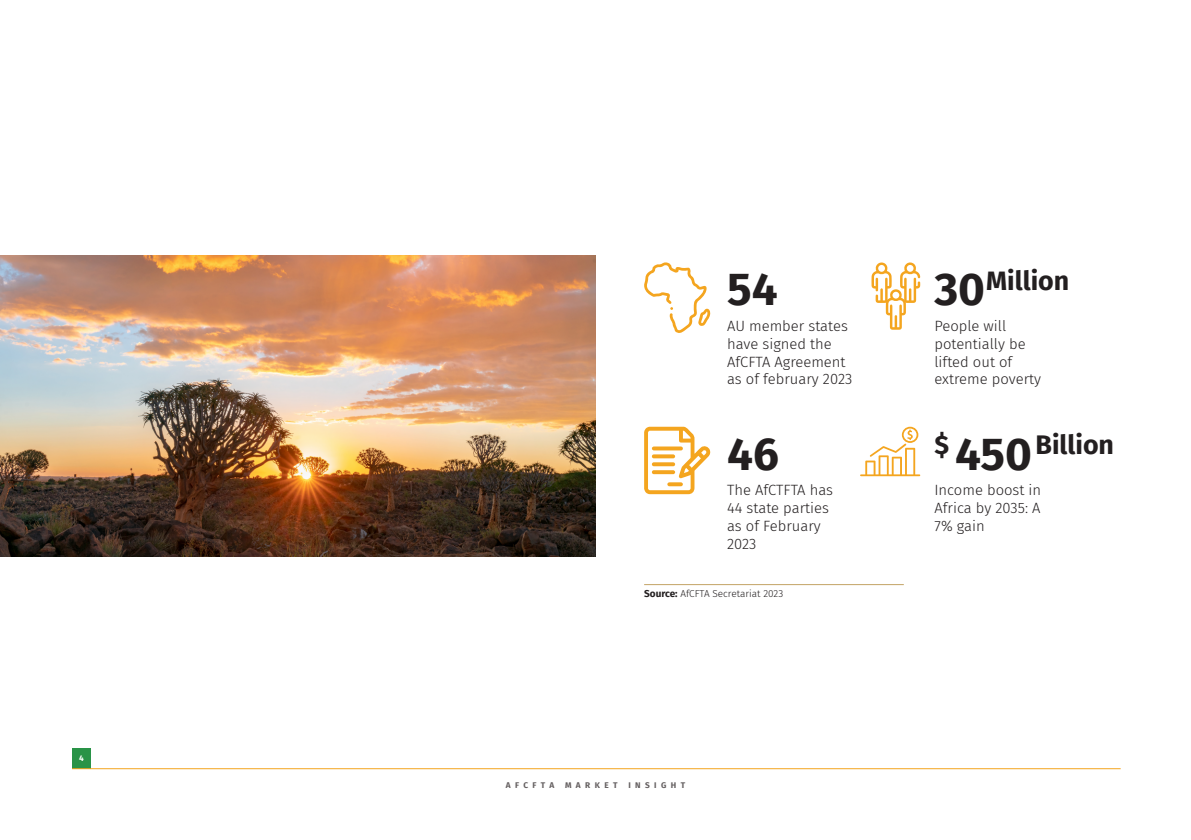
<style>
.page{position:relative;width:1191px;height:840px;background:#fff}
.page>*{position:absolute;margin:0;border:0;box-sizing:border-box;transform-origin:0 0}
.t1{font:700 45.8px "Fira Sans";color:#231f20}
.t2{font:700 26.8px "Fira Sans";color:#231f20}
.t3{font:300 14.8px/17.8px "Fira Sans";color:#231f20}
.t4{font:300 10px "Fira Sans";color:#231f20}
.t5{font:700 8.2px "Fira Sans";letter-spacing:.535em;color:#645f60}
.t6{font:700 8.2px "Fira Sans";color:#fff}
.s1{font-weight:700}
.s2{font-size:45.8px}
</style>
<div class="page">
<div style="left:72px;top:747px;width:19px;height:20px;background:#299347"></div>
<hr style="left:72px;top:767px;width:1048px;height:1px;background:#f4a51f">
<img style="left:0;top:255px;width:595px;height:301px">
<svg style="left:644px;top:262px;width:66px;height:71px"></svg>
<svg style="left:644px;top:426px;width:66px;height:68px"></svg>
<svg style="left:871px;top:262px;width:49px;height:67px"></svg>
<svg style="left:860px;top:426px;width:60px;height:50px"></svg>
<hr style="left:644px;top:583px;width:260px;height:1px;background:#c3a466">
<p class="t6" style="left:79px;top:751px;width:6px">4</p>
<h1 class="t1" style="left:727px;top:251px;width:52px">54</h1>
<p class="t3" style="left:727px;top:317px;width:127px">AU member states have signed the<br>AfCFTA Agreement as of february 2023</p>
<h1 class="t1" style="left:727px;top:415px;width:53px">46</h1>
<p class="t3" style="left:727px;top:481px;width:107px">The AfCTFTA has<br>44 state parties as of February<br>2023</p>
<p class="t4" style="left:644px;top:586px;width:141px"><span class="s1">Source:</span> AfCFTA Secretariat 2023</p>
<p class="t5" style="left:506px;top:777px;width:50px">AFCFTA</p>
<p class="t5" style="left:565px;top:777px;width:54px">MARKET</p>
<p class="t5" style="left:628px;top:777px;width:58px">INSIGHT</p>
<h2 class="t2" style="left:934px;top:258px;width:136px"><span class="s2">30</span>Million</h2>
<p class="t3" style="left:934px;top:317px;width:108px">People will potentially be lifted out of extreme poverty</p>
<h2 class="t2" style="left:934px;top:422px;width:16px">$</h2>
<h2 class="t2" style="left:1035px;top:422px;width:80px">Billion</h2>
<p class="t3" style="left:934px;top:481px;width:108px;text-align:justify">Income boost in Africa by 2035: A 7% gain</p>
<h1 class="t1" style="left:955px;top:415px;width:78px">450</h1>
</div>
